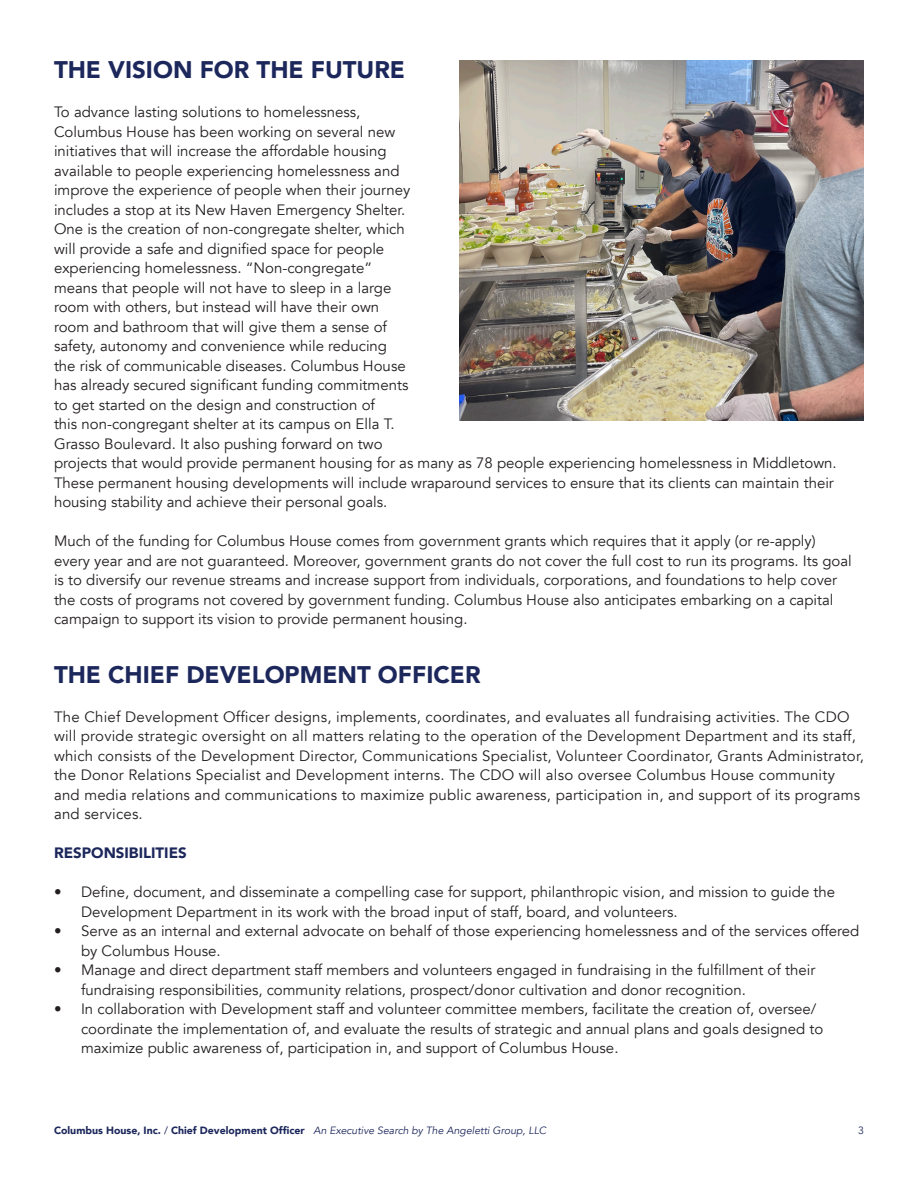
<style>
.page{position:relative;width:918px;height:1188px;background:#fff}
.page>*{position:absolute;margin:0;border:0;box-sizing:border-box;transform-origin:0 0}
.t1{font:900 24px "Avenir";color:#1c275b}
.t2{font:15px/19.5px "Avenir";color:#231f20}
.t3{font:900 15px "Avenir";color:#1c275b}
.t4{font:900 10.5px "Avenir";color:#1c275b}
.t5{font:10.5px "Avenir";color:#1c275b}
.s1{font-weight:400}
.s2{font-weight:400;font-style:italic}
</style>
<div class="page">
<img style="left:459px;top:60px;width:405px;height:360px">
<p class="t1" style="left:54px;top:49px;width:353px">THE VISION FOR THE FUTURE</p>
<p class="t2" style="left:54px;top:102px;width:784px">To advance lasting solutions to homelessness,<br>Columbus House has been working on several new<br>initiatives that will increase the affordable housing<br>available to people experiencing homelessness and<br>improve the experience of people when their journey<br>includes a stop at its New Haven Emergency Shelter.<br>One is the creation of non-congregate shelter, which<br>will provide a safe and dignified space for people<br>experiencing homelessness. “Non-congregate”<br>means that people will not have to sleep in a large<br>room with others, but instead will have their own<br>room and bathroom that will give them a sense of<br>safety, autonomy and convenience while reducing<br>the risk of communicable diseases. Columbus House<br>has already secured significant funding commitments<br>to get started on the design and construction of<br>this non-congregant shelter at its campus on Ella T.<br>Grasso Boulevard. It also pushing forward on two<br>projects that would provide permanent housing for as many as 78 people experiencing homelessness in Middletown.<br>These permanent housing developments will include wraparound services to ensure that its clients can maintain their housing stability and achieve their personal goals.</p>
<p class="t2" style="left:54px;top:531px;width:799px">Much of the funding for Columbus House comes from government grants which requires that it apply (or re-apply) every year and are not guaranteed. Moreover, government grants do not cover the full cost to run its programs. Its goal is to diversify our revenue streams and increase support from individuals, corporations, and foundations to help cover the costs of programs not covered by government funding. Columbus House also anticipates embarking on a capital campaign to support its vision to provide permanent housing.</p>
<p class="t1" style="left:54px;top:654px;width:428px">THE CHIEF DEVELOPMENT OFFICER</p>
<p class="t2" style="left:54px;top:707px;width:811px">The Chief Development Officer designs, implements, coordinates, and evaluates all fundraising activities. The CDO will provide strategic oversight on all matters relating to the operation of the Development Department and its staff, which consists of the Development Director, Communications Specialist, Volunteer Coordinator, Grants Administrator, the Donor Relations Specialist and Development interns. The CDO will also oversee Columbus House community and media relations and communications to maximize public awareness, participation in, and support of its programs and services.</p>
<p class="t3" style="left:54px;top:840px;width:134px">RESPONSIBILITIES</p>
<p class="t2" style="left:81px;top:882px;width:756px;text-indent:-27px">• Define, document, and disseminate a compelling case for support, philanthropic vision, and mission to guide the<br>Development Department in its work with the broad input of staff, board, and volunteers.</p>
<p class="t2" style="left:81px;top:921px;width:780px;text-indent:-27px">• Serve as an internal and external advocate on behalf of those experiencing homelessness and of the services offered by Columbus House.</p>
<p class="t2" style="left:81px;top:960px;width:736px;text-indent:-27px">• Manage and direct department staff members and volunteers engaged in fundraising in the fulfillment of their fundraising responsibilities, community relations, prospect/donor cultivation and donor recognition.</p>
<p class="t2" style="left:81px;top:999px;width:744px;text-indent:-27px">• In collaboration with Development staff and volunteer committee members, facilitate the creation of, oversee/ coordinate the implementation of, and evaluate the results of strategic and annual plans and goals designed to maximize public awareness of, participation in, and support of Columbus House.</p>
<p class="t4" style="left:54px;top:1121px;width:494px">Columbus House, Inc. <span class="s1">/</span> Chief Development Officer <span class="s2">An Executive Search by The Angeletti Group, LLC</span></p>
<p class="t5" style="left:858px;top:1124px;width:7px">3</p>
</div>
